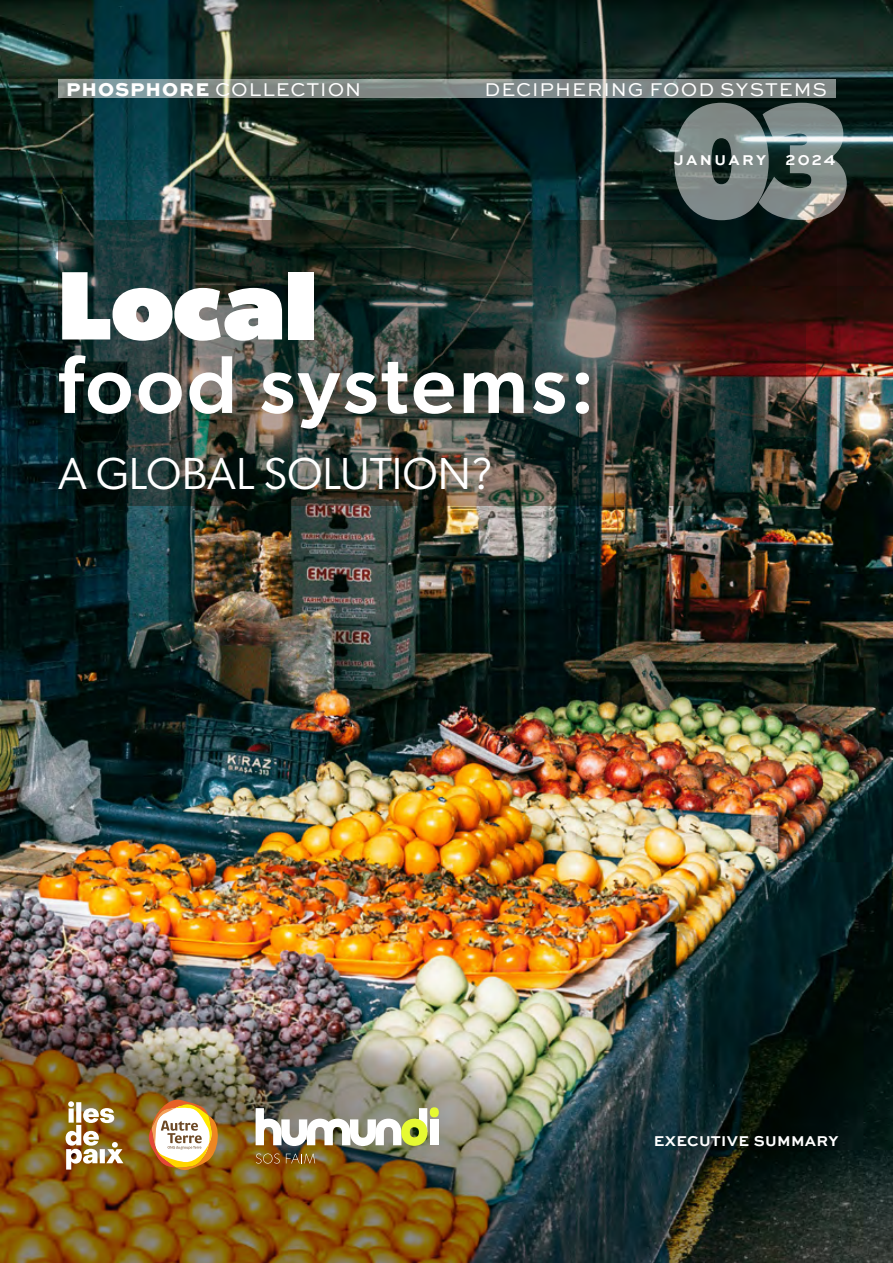
<style>
.page{position:relative;width:893px;height:1263px;background:#fff}
.page>*{position:absolute;margin:0;border:0;box-sizing:border-box;transform-origin:0 0}
.t1{font:800 165px "Gibson";color:#fff;scale:.9 1}
.t2{font:800 97.5px "Gibson";letter-spacing:.005em;color:#fff}
.t3{font:500 82.2px "Gibson";letter-spacing:.035em;color:#fff}
.t4{font:45px "Gibson";color:#fff}
.t5{font:19.5px "Sweet Sans Pro";letter-spacing:.05em;color:#fff}
.t6{font:700 15px "Sweet Sans Pro";letter-spacing:.02em;color:#fff}
.t7{font:700 15px "Sweet Sans Pro";letter-spacing:.16em;color:#fff}
.s1{font-weight:800}
</style>
<div class="page">
<img style="left:0;top:0;width:893px;height:1263px">
<svg style="left:58px;top:79px;width:778px;height:19px;fill:#7f8987"></svg>
<img style="left:806px;top:220px;width:30px;height:285px">
<img style="left:58px;top:220px;width:748px;height:285px">
<img style="left:147px;top:1097px;width:73px;height:74px">
<svg style="left:66px;top:1101px;width:57px;height:68px"></svg>
<svg style="left:256px;top:1153px;width:24px;height:10px"></svg>
<svg style="left:286px;top:1154px;width:29px;height:9px"></svg>
<div style="left:430px;top:1119px;width:8px;height:26px;background:#fff"></div>
<div style="left:430px;top:1107px;width:9px;height:10px;background:#e6fa32;border-radius:50%"></div>
<img style="left:256px;top:1108px;width:171px;height:38px">
<p class="t5" style="left:66px;top:75px;width:297px"><span class="s1">PHOSPHORE</span> COLLECTION</p>
<p class="t5" style="left:485px;top:75px;width:344px">DECIPHERING FOOD SYSTEMS</p>
<h2 class="t2" style="left:58px;top:248px;width:260px">Local</h2>
<h3 class="t3" style="left:58px;top:335px;width:539px">food systems:</h3>
<h3 class="t4" style="left:58px;top:446px;width:436px">A GLOBAL SOLUTION?</h3>
<h1 class="t1" style="left:671px;top:63px;width:205px">03</h1>
<p class="t7" style="left:674px;top:149px;width:93px">JANUARY</p>
<p class="t6" style="left:785px;top:149px;width:52px">2024</p>
<p class="t6" style="left:654px;top:1129px;width:186px">EXECUTIVE SUMMARY</p>
</div>
